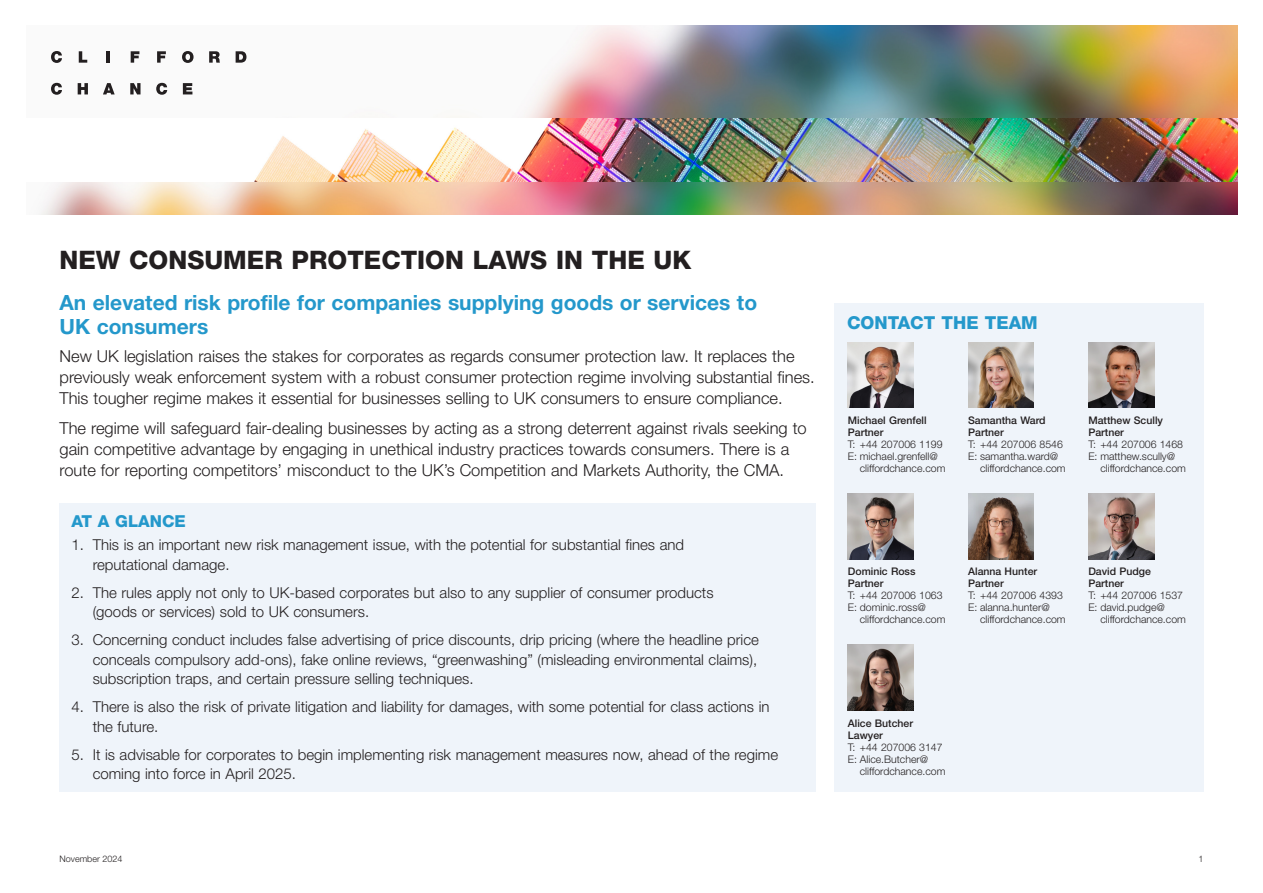
<style>
.page{position:relative;width:1263px;height:893px;background:#fff}
.page>*{position:absolute;margin:0;border:0;box-sizing:border-box;transform-origin:0 0}
.t1{font:800 25.5px "Helvetica Neue LT Std";color:#231f20}
.t2{font:700 21px/24px "Helvetica Neue LT Std";color:#2498cb}
.t3{font:800 17.85px "Helvetica Neue LT Std";color:#2498cb}
.t4{font:300 16.5px/21px "Helvetica Neue LT Std";color:#231f20}
._02__Heading_1{font:800 16.5px "Helvetica Neue LT Std";color:#2498cb}
.t5{font:300 15px/19.5px "Helvetica Neue LT Std";color:#231f20}
.t6{font:300 10.5px/12px "Helvetica Neue LT Std";color:#231f20}
.t7{font:500 10.5px/12px "Helvetica Neue LT Std";color:#231f20}
.t8{font:300 9px "Helvetica Neue LT Std";color:#231f20}
</style>
<div class="page">
<img style="left:39px;top:26px;width:1198px;height:189px">
<img style="left:39px;top:119px;width:1198px;height:63px">
<svg style="left:51px;top:51px;width:11px;height:12px"></svg>
<svg style="left:79px;top:51px;width:8px;height:12px"></svg>
<hr style="left:106px;top:51px;width:4px;height:12px;background:#231f20">
<svg style="left:131px;top:51px;width:8px;height:12px"></svg>
<svg style="left:157px;top:51px;width:9px;height:12px"></svg>
<svg style="left:182px;top:51px;width:12px;height:12px"></svg>
<svg style="left:209px;top:51px;width:11px;height:12px"></svg>
<svg style="left:236px;top:51px;width:10px;height:12px"></svg>
<svg style="left:51px;top:83px;width:11px;height:12px"></svg>
<svg style="left:78px;top:83px;width:10px;height:11px"></svg>
<svg style="left:103px;top:83px;width:12px;height:11px"></svg>
<svg style="left:130px;top:83px;width:10px;height:11px"></svg>
<svg style="left:156px;top:83px;width:11px;height:12px"></svg>
<svg style="left:183px;top:83px;width:9px;height:11px"></svg>
<div style="left:60px;top:503px;width:756px;height:288px;background:#eff4fa"></div>
<div style="left:834px;top:303px;width:369px;height:488px;background:#eff4fa"></div>
<img style="left:848px;top:493px;width:65px;height:66px">
<img style="left:848px;top:645px;width:65px;height:66px">
<img style="left:968px;top:493px;width:66px;height:66px">
<img style="left:848px;top:342px;width:65px;height:66px">
<img style="left:968px;top:342px;width:66px;height:66px">
<img style="left:1088px;top:342px;width:66px;height:66px">
<img style="left:1088px;top:493px;width:66px;height:66px">
<h1 class="t1" style="left:60px;top:245px;width:633px">NEW CONSUMER PROTECTION LAWS IN THE UK</h1>
<h2 class="t2" style="left:60px;top:290px;width:699px">An elevated risk profile for companies supplying goods or services to<br>UK consumers</h2>
<p class="t4" style="left:60px;top:345px;width:757px">New UK legislation raises the stakes for corporates as regards consumer protection law. It replaces the previously weak enforcement system with a robust consumer protection regime involving substantial fines.<br>This tougher regime makes it essential for businesses selling to UK consumers to ensure compliance.</p>
<p class="t4" style="left:60px;top:417px;width:749px">The regime will safeguard fair-dealing businesses by acting as a strong deterrent against rivals seeking to gain competitive advantage by engaging in unethical industry practices towards consumers. There is a route for reporting competitors’ misconduct to the UK’s Competition and Markets Authority, the CMA.</p>
<p class="_02__Heading_1" style="left:71px;top:511px;width:116px">AT A GLANCE</p>
<p class="t5" style="left:93px;top:535px;width:593px;text-indent:-21px">1. This is an important new risk management issue, with the potential for substantial fines and reputational damage.</p>
<p class="t5" style="left:93px;top:583px;width:622px;text-indent:-21px">2. The rules apply not only to UK-based corporates but also to any supplier of consumer products (goods or services) sold to UK consumers.</p>
<p class="t5" style="left:93px;top:630px;width:668px;text-align:justify;text-indent:-21px">3. Concerning conduct includes false advertising of price discounts, drip pricing (where the headline price conceals compulsory add-ons), fake online reviews, “greenwashing” (misleading environmental claims), subscription traps, and certain pressure selling techniques.</p>
<p class="t5" style="left:93px;top:697px;width:678px;text-indent:-21px">4. There is also the risk of private litigation and liability for damages, with some potential for class actions in the future.</p>
<p class="t5" style="left:93px;top:745px;width:687px;text-indent:-21px">5. It is advisable for corporates to begin implementing risk management measures now, ahead of the regime coming into force in April 2025.</p>
<p class="t3" style="left:847px;top:312px;width:192px">CONTACT THE TEAM</p>
<p class="t7" style="left:848px;top:414px;width:80px">Michael Grenfell<br>Partner</p>
<p class="t6" style="left:848px;top:438px;width:96px">T: +44 207006 1199</p>
<p class="t6" style="left:848px;top:450px;width:91px">E: michael.grenfell@</p>
<p class="t6" style="left:860px;top:462px;width:87px">cliffordchance.com</p>
<p class="t7" style="left:968px;top:414px;width:79px">Samantha Ward<br>Partner</p>
<p class="t6" style="left:968px;top:438px;width:96px">T: +44 207006 8546</p>
<p class="t6" style="left:968px;top:450px;width:92px">E: samantha.ward@</p>
<p class="t6" style="left:980px;top:462px;width:87px">cliffordchance.com</p>
<p class="t7" style="left:1088px;top:414px;width:76px">Matthew Scully<br>Partner</p>
<p class="t6" style="left:1088px;top:438px;width:96px">T: +44 207006 1468</p>
<p class="t6" style="left:1088px;top:450px;width:88px">E: matthew.scully@</p>
<p class="t6" style="left:1100px;top:462px;width:87px">cliffordchance.com</p>
<p class="t7" style="left:848px;top:565px;width:69px">Dominic Ross<br>Partner</p>
<p class="t6" style="left:848px;top:589px;width:96px">T: +44 207006 1063<br>E: dominic.ross@</p>
<p class="t6" style="left:860px;top:613px;width:87px">cliffordchance.com</p>
<p class="t7" style="left:968px;top:565px;width:71px">Alanna Hunter<br>Partner</p>
<p class="t6" style="left:968px;top:589px;width:96px">T: +44 207006 4393<br>E: alanna.hunter@</p>
<p class="t6" style="left:980px;top:613px;width:87px">cliffordchance.com</p>
<p class="t7" style="left:1088px;top:565px;width:64px">David Pudge<br>Partner</p>
<p class="t6" style="left:1088px;top:589px;width:96px">T: +44 207006 1537<br>E: david.pudge@</p>
<p class="t6" style="left:1100px;top:613px;width:87px">cliffordchance.com</p>
<p class="t7" style="left:848px;top:717px;width:67px">Alice Butcher<br>Lawyer</p>
<p class="t6" style="left:848px;top:741px;width:96px">T: +44 207006 3147<br>E: Alice.Butcher@</p>
<p class="t6" style="left:860px;top:765px;width:87px">cliffordchance.com</p>
<p class="t8" style="left:60px;top:853px;width:64px">November 2024</p>
<p class="t8" style="left:1198px;top:853px;width:7px">1</p>
</div>
